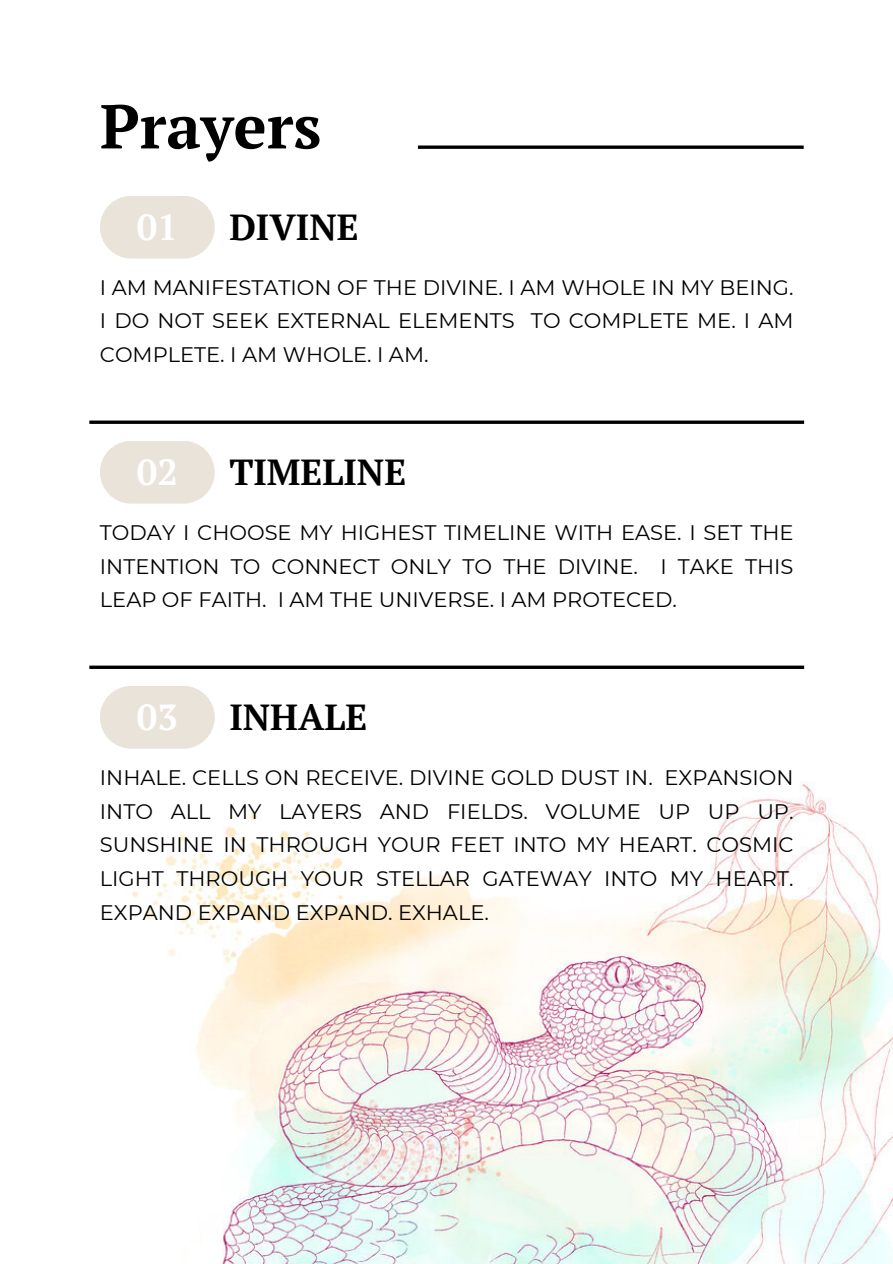
<style>
.page{position:relative;width:893px;height:1264px;background:#fff}
.page>*{position:absolute;margin:0;border:0;box-sizing:border-box;transform-origin:0 0}
.t1{font:700 61.8px "PT Serif";color:#000}
.t2{font:700 36.15px "PT Serif";color:#000}
.t3{font:700 36.15px "PT Serif";color:#fff}
.t4{font:21px/33.8px "Montserrat";color:#000;text-align:justify}
</style>
<div class="page">
<svg style="left:418px;top:145px;width:385px;height:4px;background:#272727"></svg>
<img style="left:131px;top:782px;width:761px;height:481px">
<div style="left:100px;top:196px;width:115px;height:62px;background:#eae3d9;border-radius:31px"></div>
<svg style="left:89px;top:420px;width:715px;height:4px;background:#272727"></svg>
<div style="left:100px;top:441px;width:115px;height:62px;background:#eae3d9;border-radius:31px"></div>
<svg style="left:89px;top:665px;width:715px;height:4px;background:#272727"></svg>
<div style="left:100px;top:686px;width:115px;height:62px;background:#eae3d9;border-radius:31px"></div>
<p class="t1" style="left:100px;top:84px;width:223px">Prayers</p>
<p class="t3" style="left:137px;top:202px;width:42px">01</p>
<p class="t2" style="left:229px;top:202px;width:131px">DIVINE</p>
<p class="t4" style="left:100px;top:270px;width:695px">I AM MANIFESTATION OF THE DIVINE. I AM WHOLE IN MY BEING.<br>I DO NOT SEEK EXTERNAL ELEMENTS TO COMPLETE ME. I AM COMPLETE. I AM WHOLE. I AM.</p>
<p class="t3" style="left:137px;top:447px;width:42px">02</p>
<p class="t2" style="left:229px;top:447px;width:178px">TIMELINE</p>
<p class="t4" style="left:100px;top:515px;width:695px">TODAY I CHOOSE MY HIGHEST TIMELINE WITH EASE. I SET THE INTENTION TO CONNECT ONLY TO THE DIVINE. I TAKE THIS LEAP OF FAITH. I AM THE UNIVERSE. I AM PROTECED.</p>
<p class="t3" style="left:137px;top:692px;width:42px">03</p>
<p class="t2" style="left:229px;top:692px;width:139px">INHALE</p>
<p class="t4" style="left:100px;top:760px;width:695px">INHALE. CELLS ON RECEIVE. DIVINE GOLD DUST IN. EXPANSION INTO ALL MY LAYERS AND FIELDS. VOLUME UP UP UP.<br>SUNSHINE IN THROUGH YOUR FEET INTO MY HEART. COSMIC LIGHT THROUGH YOUR STELLAR GATEWAY INTO MY HEART.<br>EXPAND EXPAND EXPAND. EXHALE.</p>
</div>
